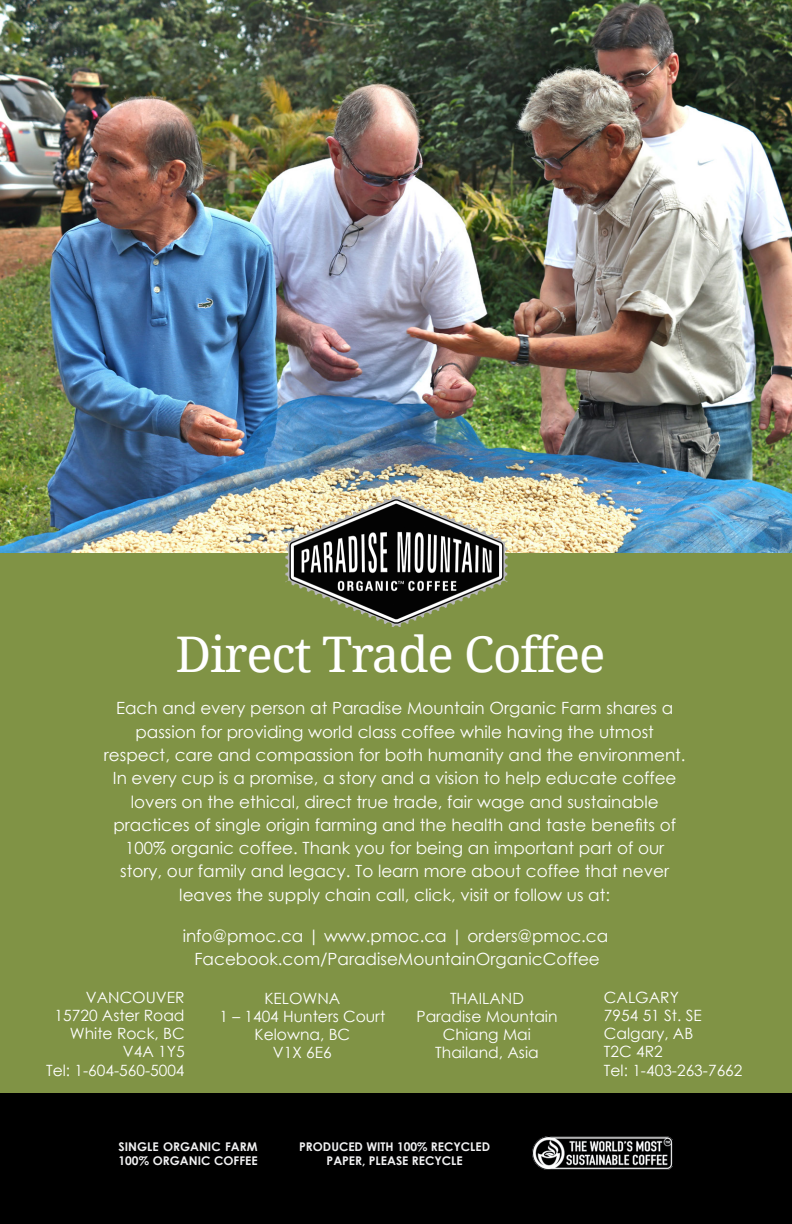
<style>
.page{position:relative;width:792px;height:1224px;background:#fff}
.page>*{position:absolute;margin:0;border:0;box-sizing:border-box;transform-origin:0 0}
.t1{font:49.2px "Droid Serif";letter-spacing:-.025em;color:#fff}
.t2{font:16.8px/23.4px "Century Gothic";color:#fff;text-align:center}
.t3{font:15.6px/18.2px "Century Gothic";color:#fff;text-align:center}
.t4{font:700 12px/14.4px "Century Gothic";color:#f1f1f2}
</style>
<div class="page">
<div style="left:0;top:0;width:791px;height:1099px;background:#809345"></div>
<img style="left:0;top:0;width:791px;height:552px">
<div style="left:0;top:1094px;width:791px;height:130px;background:#000"></div>
<img style="left:532px;top:1137px;width:141px;height:32px">
<img style="left:285px;top:496px;width:222px;height:130px">
<h1 class="t1" style="left:175px;top:621px;width:431px">Direct Trade Coffee</h1>
<p class="t2" style="left:104px;top:696px;width:583px">Each and every person at Paradise Mountain Organic Farm shares a passion for providing world class coffee while having the utmost respect, care and compassion for both humanity and the environment.<br>In every cup is a promise, a story and a vision to help educate coffee lovers on the ethical, direct true trade, fair wage and sustainable practices of single origin farming and the health and taste benefits of 100% organic coffee. Thank you for being an important part of our story, our family and legacy. To learn more about coffee that never leaves the supply chain call, click, visit or follow us at:</p>
<p class="t2" style="left:183px;top:924px;width:427px">info@pmoc.ca | www.pmoc.ca | orders@pmoc.ca</p>
<p class="t2" style="left:194px;top:947px;width:407px">Facebook.com/ParadiseMountainOrganicCoffee</p>
<p class="t3" style="left:46px;top:988px;width:140px;text-align:right">VANCOUVER<br>15720 Aster Road<br>White Rock, BC<br>V4A 1Y5<br>Tel: 1-604-560-5004</p>
<p class="t3" style="left:220px;top:989px;width:167px">KELOWNA<br>1 – 1404 Hunters Court<br>Kelowna, BC<br>V1X 6E6</p>
<p class="t3" style="left:416px;top:989px;width:143px">THAILAND<br>Paradise Mountain<br>Chiang Mai<br>Thailand, Asia</p>
<p class="t4" style="left:119px;top:1138px;width:141px">SINGLE ORGANIC FARM<br>100% ORGANIC COFFEE</p>
<p class="t4" style="left:299px;top:1138px;width:193px;text-align:center">PRODUCED WITH 100% RECYCLED<br>PAPER, PLEASE RECYCLE</p>
<p class="t3" style="left:604px;top:988px;width:140px;text-align:left">CALGARY<br>7954 51 St. SE<br>Calgary, AB<br>T2C 4R2<br>Tel: 1-403-263-7662</p>
</div>
